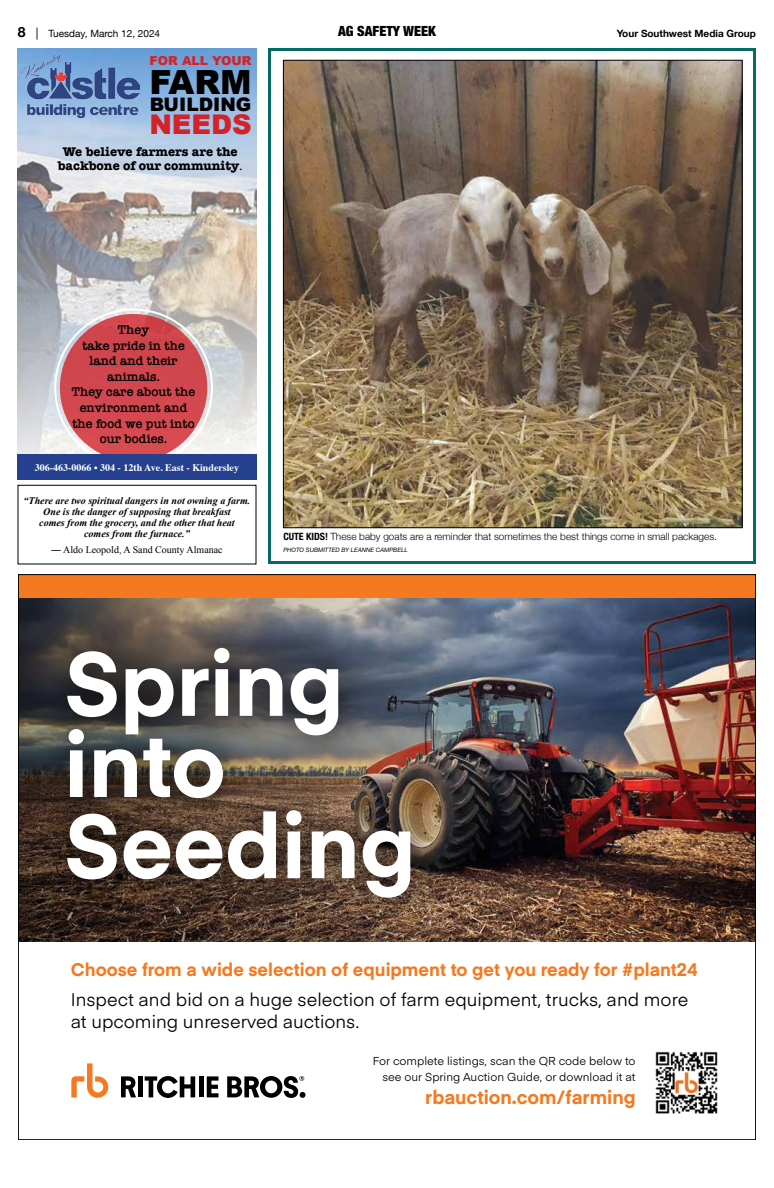
<style>
.page{position:relative;width:774px;height:1188px;background:#fff}
.page>*{position:absolute;margin:0;border:0;box-sizing:border-box;transform-origin:0 0}
.t1{font:700 89.1px/81.2px "Eina 01";color:#fff}
.t2{font:900 33.3px "Arial";color:#000}
.t3{font:900 27.1px "Arial";color:#d2232a}
.t4{font:700 18.9px "Eina 01";color:#f47920}
.t5{font:900 18.6px "Arial";color:#000}
.t6{font:18px/21.8px "Eina 01";color:#000}
.t7{font:700 18px "Eina 01";color:#f47920}
.t8{font:900 condensed 14px "Helvetica Neue";color:#000}
.t9{font:600 13px/15.6px "American Typewriter";color:#000;text-align:center}
.t10{font:700 13px/14px "American Typewriter";color:#000;text-align:center}
.t11{font:900 12.4px "Arial";color:#d2232a}
.t12{font:11.4px/16.1px "Eina 01";color:#000;text-align:right}
.t13{font:italic 700 10px/11px "Times New Roman";color:#000;text-align:center}
.t14{font:300 10px "Helvetica Neue";color:#000}
.t15{font:700 10px "Times";color:#fff}
.t16{font:10px "Times New Roman";color:#000}
.t17{font:700 10px "Helvetica Neue";color:#000}
.t18{font:10px "Helvetica Neue";color:#000}
.t19{font:italic 6px "Helvetica Neue";color:#000}
.s1{font-weight:700;font-size:14px}
.s2{font-size:12px}
.s3{font-weight:400}
.s4{font-weight:700;font-stretch:condensed}
</style>
<div class="page">
<img style="left:505px;top:598px;width:249px;height:344px">
<svg style="left:71px;top:1063px;width:37px;height:35px"></svg>
<svg style="left:121px;top:1076px;width:15px;height:21px"></svg>
<div style="left:138px;top:1076px;width:5px;height:21px;background:#000"></div>
<svg style="left:145px;top:1076px;width:50px;height:22px"></svg>
<hr style="left:199px;top:1076px;width:4px;height:21px;background:#000">
<svg style="left:207px;top:1076px;width:12px;height:21px"></svg>
<svg style="left:227px;top:1076px;width:79px;height:22px"></svg>
<img style="left:655px;top:1051px;width:63px;height:63px">
<div style="left:18px;top:574px;width:738px;height:24px;background:#f47920"></div>
<img style="left:20px;top:598px;width:485px;height:344px">
<div style="left:41px;top:621px;width:398px;height:304px;background:#000;opacity:.75"></div>
<img style="left:17px;top:48px;width:240px;height:406px">
<img style="left:22px;top:54px;width:117px;height:64px">
<div style="left:60px;top:314px;width:147px;height:147px;background:#d2484f;border-radius:50%"></div>
<div style="left:17px;top:455px;width:240px;height:25px;background:#25408f"></div>
<div style="left:268px;top:48px;width:488px;height:516px;border:3px solid #036b63"></div>
<img style="left:285px;top:62px;width:455px;height:464px">
<div style="left:18px;top:485px;width:238px;height:79px;border:1px solid #000"></div>
<p class="t18" style="left:18px;top:26px;width:144px"><span class="s1">8</span> <span class="s2">|</span> Tuesday, March 12, 2024</p>
<h3 class="t8" style="left:338px;top:19px;width:99px">AG SAFETY WEEK</h3>
<p class="t17" style="left:617px;top:25px;width:141px">Your Southwest Media Group</p>
<p class="t11" style="left:150px;top:52px;width:103px">FOR ALL YOUR</p>
<h2 class="t2" style="left:149px;top:58px;width:104px">FARM</h2>
<h3 class="t5" style="left:150px;top:91px;width:103px">BUILDING</h3>
<h3 class="t3" style="left:149px;top:105px;width:104px">NEEDS</h3>
<h3 class="t10" style="left:58px;top:144px;width:186px">We believe farmers are the backbone of our community<span class="s3">.</span></h3>
<h3 class="t9" style="left:72px;top:322px;width:125px">They<br>take pride in the land and their animals.<br>They care about the environment and the food we put into our bodies.</h3>
<p class="t15" style="left:35px;top:458px;width:206px">306-463-0066 • 304 - 12th Ave. East - Kindersley</p>
<p class="t13" style="left:24px;top:494px;width:228px">“There are two spiritual dangers in not owning a farm.<br>One is the danger of supposing that breakfast<br>comes from the grocery, and the other that heat<br>comes from the furnace.”</p>
<p class="t16" style="left:51px;top:542px;width:173px">― Aldo Leopold, A Sand County Almanac</p>
<p class="t14" style="left:283px;top:528px;width:435px"><span class="s4">CUTE KIDS!</span> These baby goats are a reminder that sometimes the best things come in small packages.</p>
<p class="t19" style="left:283px;top:546px;width:126px">PHOTO SUBMITTED BY LEANNE CAMPBELL</p>
<h1 class="t1" style="left:64px;top:638px;width:353px">Spring into<br>Seeding</h1>
<h3 class="t7" style="left:71px;top:956px;width:628px">Choose from a wide selection of equipment to get you ready for #plant24</h3>
<h3 class="t6" style="left:71px;top:987px;width:619px">Inspect and bid on a huge selection of farm equipment, trucks, and more at upcoming unreserved auctions.</h3>
<p class="t12" style="left:373px;top:1052px;width:264px">For complete listings, scan the QR code below to see our Spring Auction Guide, or download it at</p>
<h3 class="t4" style="left:425px;top:1083px;width:212px">rbauction.com/farming</h3>
</div>
